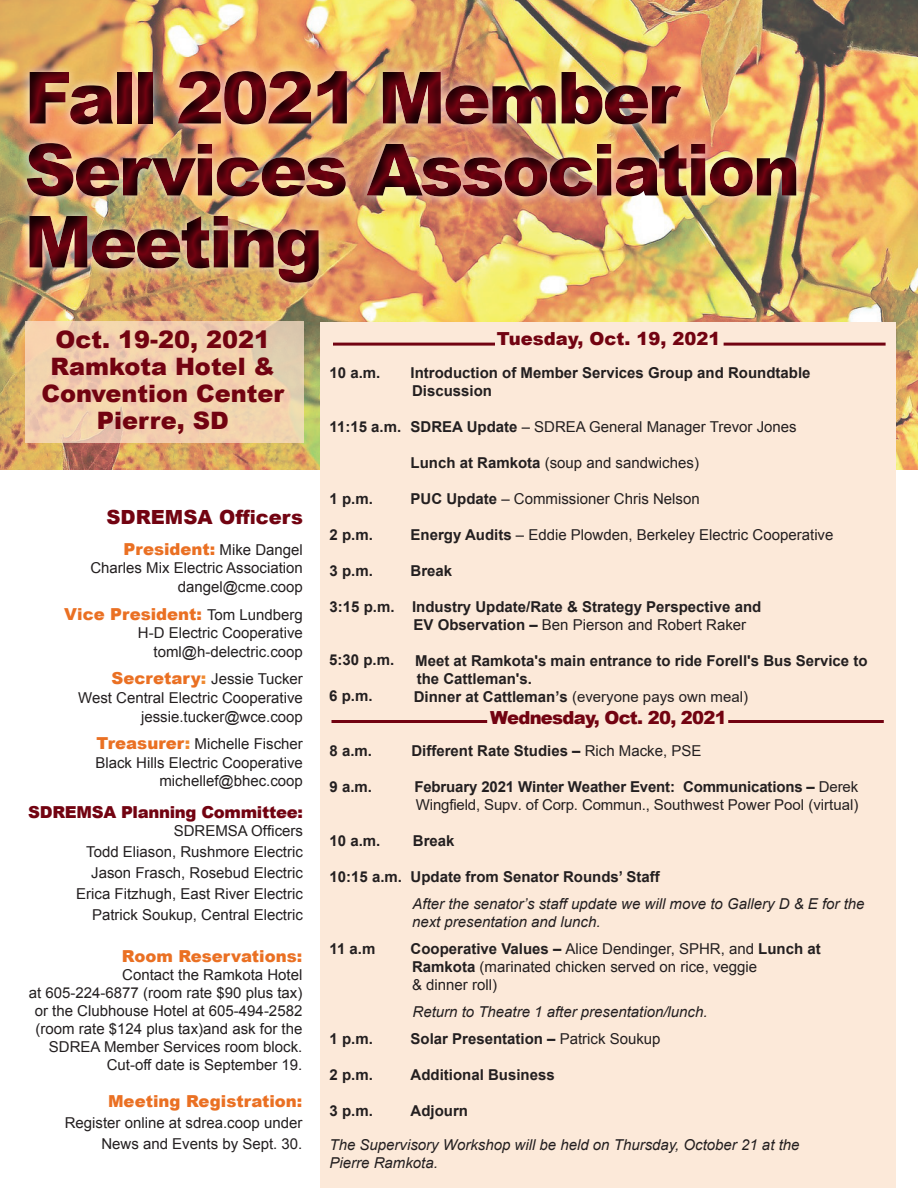
<style>
.page{position:relative;width:918px;height:1188px;background:#fff}
.page>*{position:absolute;margin:0;border:0;box-sizing:border-box;transform-origin:0 0}
.t1{font:900 72px/72px "Arial";letter-spacing:-.04em;color:#720311}
.t2{font:900 24px/27px "Arial";color:#720311;text-align:center}
.t3{font:900 19.5px "Arial";color:#720311}
.t4{font:900 18px "Arial";letter-spacing:-.04em;color:#720311}
.t5{font:900 18px "Arial";color:#720311}
.t6{font:900 16.5px "Arial";color:#ea7023}
.t7{font:900 16.5px "Arial";letter-spacing:-.02em;color:#720311}
.t8{font:15px/18px "Arial";color:#231f20;text-align:right}
.t9{font:700 15px/18px "Arial";color:#231f20}
.t10{font:italic 15px/18px "Arial";color:#231f20}
.s1{font-weight:400;font-size:15px;color:#231f20}
.s2{font-weight:900;font-size:16.5px;color:#ea7023}
.s3{font-weight:900;font-size:16.5px;color:#ef8a31}
.s4{font-weight:700}
.s5{font-weight:400}
</style>
<div class="page">
<img style="left:0;top:0;width:918px;height:470px">
<div style="left:321px;top:322px;width:575px;height:866px;background:#fce9d9"></div>
<img style="left:12px;top:52px;width:800px;height:250px">
<svg style="left:25px;top:321px;width:279px;height:122px;background:#efcfae"></svg>
<hr style="left:724px;top:343px;width:162px;height:3px;background:#720311">
<hr style="left:333px;top:343px;width:162px;height:3px;background:#720311">
<hr style="left:332px;top:720px;width:155px;height:3px;background:#720311">
<hr style="left:728px;top:720px;width:156px;height:3px;background:#720311">
<h1 class="t1" style="left:24px;top:60px;width:778px">Fall 2021 Member<br>Services Association<br>Meeting</h1>
<h2 class="t2" style="left:41px;top:326px;width:244px">Oct. 19-20, 2021<br>Ramkota Hotel &amp;<br>Convention Center<br>Pierre, SD</h2>
<h3 class="t3" style="left:106px;top:503px;width:198px">SDREMSA Officers</h3>
<p class="t6" style="left:124px;top:537px;width:181px">President: <span class="s1">Mike Dangel</span></p>
<p class="t8" style="left:90px;top:559px;width:214px;line-height:18.6px">Charles Mix Electric Association dangel@cme.coop</p>
<p class="t6" style="left:64px;top:602px;width:240px">Vice President: <span class="s1">Tom Lundberg</span></p>
<p class="t8" style="left:138px;top:624px;width:167px;line-height:18.6px">H-D Electric Cooperative toml@h-delectric.coop</p>
<p class="t8" style="left:78px;top:670px;width:226px;line-height:18.6px"><span class="s2">Secretary</span><span class="s3">:</span> Jessie Tucker<br>West Central Electric Cooperative jessie.tucker@wce.coop</p>
<p class="t8" style="left:95px;top:735px;width:209px;line-height:18.6px"><span class="s2">Treasurer</span><span class="s3">:</span> Michelle Fischer<br>Black Hills Electric Cooperative michellef@bhec.coop</p>
<p class="t7" style="left:28px;top:800px;width:276px">SDREMSA Planning Committee:</p>
<p class="t8" style="left:76px;top:820px;width:228px;line-height:21px">SDREMSA Officers<br>Todd Eliason, Rushmore Electric<br>Jason Frasch, Rosebud Electric<br>Erica Fitzhugh, East River Electric<br>Patrick Soukup, Central Electric</p>
<p class="t6" style="left:122px;top:944px;width:182px">Room Reservations:</p>
<p class="t8" style="left:29px;top:966px;width:275px">Contact the Ramkota Hotel<br>at 605-224-6877 (room rate $90 plus tax) or the Clubhouse Hotel at 605-494-2582 (room rate $124 plus tax)and ask for the SDREA Member Services room block.<br>Cut-off date is September 19.</p>
<p class="t6" style="left:108px;top:1090px;width:196px">Meeting Registration:</p>
<p class="t8" style="left:65px;top:1113px;width:239px;line-height:21px">Register online at sdrea.coop under<br>News and Events by Sept. 30.</p>
<p class="t5" style="left:497px;top:326px;width:225px">Tuesday, Oct. 19, 2021</p>
<p class="t9" style="left:330px;top:364px;width:52px">10 a.m.</p>
<p class="t9" style="left:411px;top:364px;width:402px">Introduction of Member Services Group and Roundtable<br>Discussion</p>
<p class="t8" style="left:330px;top:418px;width:469px"><span class="s4">11:15 a.m. SDREA Update</span> – SDREA General Manager Trevor Jones</p>
<p class="t8" style="left:411px;top:454px;width:290px"><span class="s4">Lunch at Ramkota</span> (soup and sandwiches)</p>
<p class="t9" style="left:330px;top:490px;width:45px">1 p.m.</p>
<p class="t8" style="left:411px;top:490px;width:291px"><span class="s4">PUC Update</span> – Commissioner Chris Nelson</p>
<p class="t9" style="left:330px;top:526px;width:45px">2 p.m.</p>
<p class="t8" style="left:411px;top:526px;width:424px"><span class="s4">Energy Audits</span> – Eddie Plowden, Berkeley Electric Cooperative</p>
<p class="t9" style="left:330px;top:562px;width:45px">3 p.m.</p>
<p class="t9" style="left:411px;top:562px;width:43px">Break</p>
<p class="t9" style="left:414px;top:598px;width:349px;text-indent:-84px">3:15 p.m. Industry Update/Rate &amp; Strategy Perspective and<br>EV Observation – <span class="s5">Ben Pierson and Robert Raker</span></p>
<p class="t9" style="left:414px;top:652px;width:455px">Meet at Ramkota's main entrance to ride Forell's Bus Service to the Cattleman's.<br>Dinner at Cattleman’s <span class="s5">(everyone pays own meal)</span></p>
<p class="t9" style="left:330px;top:742px;width:44px">8 a.m.</p>
<p class="t9" style="left:330px;top:778px;width:44px">9 a.m.</p>
<p class="t4" style="left:490px;top:705px;width:238px">Wednesday, Oct. 20, 2021</p>
<p class="t9" style="left:411px;top:742px;width:292px">Different Rate Studies – <span class="s5">Rich Macke, PSE</span></p>
<p class="t8" style="left:414px;top:777px;width:446px;text-align:left"><span class="s4">February 2021 Winter Weather Event: Communications –</span> Derek<br>Wingfield, Supv. of Corp. Commun., Southwest Power Pool (virtual)</p>
<p class="t9" style="left:413px;top:832px;width:43px">Break</p>
<p class="t9" style="left:330px;top:868px;width:332px">10:15 a.m. Update from Senator Rounds’ Staff</p>
<p class="t10" style="left:412px;top:895px;width:454px">After the senator’s staff update we will move to Gallery D &amp; E for the next presentation and lunch.</p>
<p class="t9" style="left:330px;top:940px;width:47px">11 a.m</p>
<p class="t8" style="left:411px;top:940px;width:412px;text-align:left"><span class="s4">Cooperative Values –</span> Alice Dendinger, SPHR, and <span class="s4">Lunch at<br>Ramkota</span> (marinated chicken served on rice, veggie<br>&amp; dinner roll)</p>
<p class="t10" style="left:413px;top:1003px;width:297px">Return to Theatre 1 after presentation/lunch.</p>
<p class="t9" style="left:330px;top:1030px;width:45px">1 p.m.</p>
<p class="t9" style="left:411px;top:1030px;width:252px">Solar Presentation – <span class="s5">Patrick Soukup</span></p>
<p class="t9" style="left:330px;top:1066px;width:45px">2 p.m.</p>
<p class="t9" style="left:411px;top:1066px;width:146px">Additional Business</p>
<p class="t9" style="left:330px;top:1102px;width:45px">3 p.m.</p>
<p class="t9" style="left:411px;top:1102px;width:59px">Adjourn</p>
<p class="t10" style="left:330px;top:1136px;width:471px">The Supervisory Workshop will be held on Thursday, October 21 at the<br>Pierre Ramkota.</p>
<p class="t9" style="left:330px;top:832px;width:52px">10 a.m.</p>
</div>
